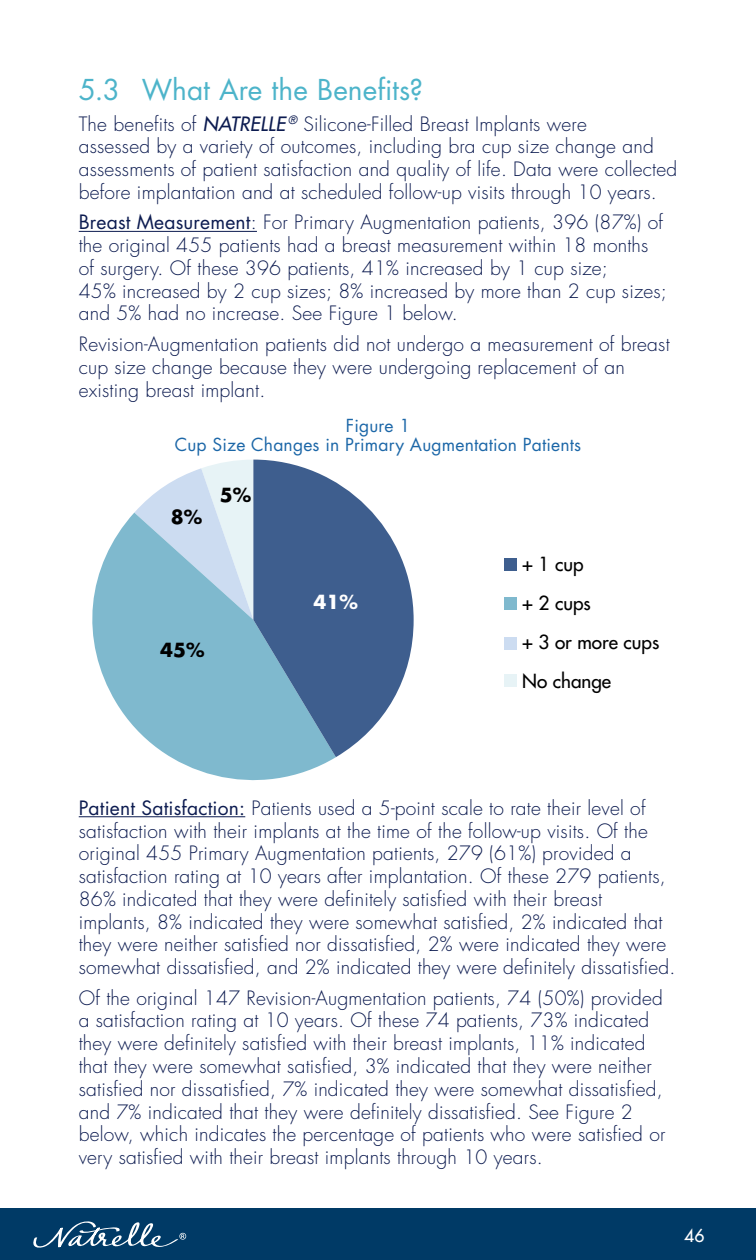
<style>
.page{position:relative;width:756px;height:1260px;background:#fff}
.page>*{position:absolute;margin:0;border:0;box-sizing:border-box;transform-origin:0 0}
.t1{font:28px "Futura Std";color:#4db4ca}
.t2{font:300 19.25px/22.8px "Futura Std";letter-spacing:.01em;color:#0c1b50}
.t3{font:500 18.9px/39px "Futura Std";color:#000}
.t4{font:700 18.9px "Futura Std";color:#000}
.t5{font:700 18.9px "Futura Std";color:#fff}
.t6{font:17.5px/19.2px "Futura Std";letter-spacing:.01em;color:#1c67a8;text-align:center}
.t7{font:500 17.5px "Futura Std";color:#fff}
.s1{font-weight:500;font-style:italic}
.s2{font-weight:400}
</style>
<div class="page">
<div style="left:0;top:1208px;width:756px;height:52px;background:#003a66"></div>
<svg style="left:33px;top:1221px;width:153px;height:27px"></svg>
<hr style="left:79px;top:231px;width:178px;height:1px;background:#0c1b50">
<hr style="left:79px;top:816px;width:166px;height:1px;background:#0c1b50">
<svg style="left:134px;top:460px;width:119px;height:53px"></svg>
<svg style="left:92px;top:513px;width:244px;height:268px;fill:#7fb9ce"></svg>
<svg style="left:253px;top:460px;width:161px;height:297px;fill:#3e5e8e"></svg>
<div style="left:505px;top:558px;width:12px;height:12px;background:#3e5e8e"></div>
<div style="left:505px;top:598px;width:12px;height:12px;background:#7fb9ce"></div>
<div style="left:505px;top:637px;width:12px;height:12px;background:#ccdcf1"></div>
<div style="left:505px;top:675px;width:12px;height:12px;background:#e7f3f6"></div>
<h1 class="t1" style="left:79px;top:72px;width:346px">5.3 What Are the Benefits?</h1>
<p class="t2" style="left:79px;top:113px;width:600px">The benefits of <span class="s1">NATRELLE</span> <sup>®</sup> Silicone-Filled Breast Implants were<br>assessed by a variety of outcomes, including bra cup size change and assessments of patient satisfaction and quality of life. Data were collected before implantation and at scheduled follow-up visits through 10 years.</p>
<p class="t2" style="left:79px;top:212px;width:590px"><span class="s2">Breast Measurement</span>: For Primary Augmentation patients, 396 (87%) of the original 455 patients had a breast measurement within 18 months of surgery. Of these 396 patients, 41% increased by 1 cup size;<br>45% increased by 2 cup sizes; 8% increased by more than 2 cup sizes; and 5% had no increase. See Figure 1 below.</p>
<p class="t2" style="left:79px;top:333px;width:592px">Revision-Augmentation patients did not undergo a measurement of breast cup size change because they were undergoing replacement of an existing breast implant.</p>
<p class="t6" style="left:175px;top:416px;width:408px">Figure 1<br>Cup Size Changes in Primary Augmentation Patients</p>
<p class="t4" style="left:171px;top:504px;width:33px">8%</p>
<p class="t4" style="left:220px;top:483px;width:33px">5%</p>
<p class="t4" style="left:160px;top:637px;width:46px">45%</p>
<p class="t5" style="left:314px;top:589px;width:46px">41%</p>
<p class="t3" style="left:522px;top:544px;width:139px">+ 1 cup<br>+ 2 cups<br>+ 3 or more cups<br>No change</p>
<p class="t2" style="left:79px;top:797px;width:598px"><span class="s2">Patient Satisfaction:</span> Patients used a 5-point scale to rate their level of satisfaction with their implants at the time of the follow-up visits. Of the original 455 Primary Augmentation patients, 279 (61%) provided a satisfaction rating at 10 years after implantation. Of these 279 patients, 86% indicated that they were definitely satisfied with their breast implants, 8% indicated they were somewhat satisfied, 2% indicated that they were neither satisfied nor dissatisfied, 2% were indicated they were somewhat dissatisfied, and 2% indicated they were definitely dissatisfied.</p>
<p class="t2" style="left:79px;top:987px;width:588px">Of the original 147 Revision-Augmentation patients, 74 (50%) provided a satisfaction rating at 10 years. Of these 74 patients, 73% indicated they were definitely satisfied with their breast implants, 11% indicated that they were somewhat satisfied, 3% indicated that they were neither satisfied nor dissatisfied, 7% indicated they were somewhat dissatisfied, and 7% indicated that they were definitely dissatisfied. See Figure 2 below, which indicates the percentage of patients who were satisfied or very satisfied with their breast implants through 10 years.</p>
<p class="t7" style="left:684px;top:1224px;width:22px">46</p>
</div>
